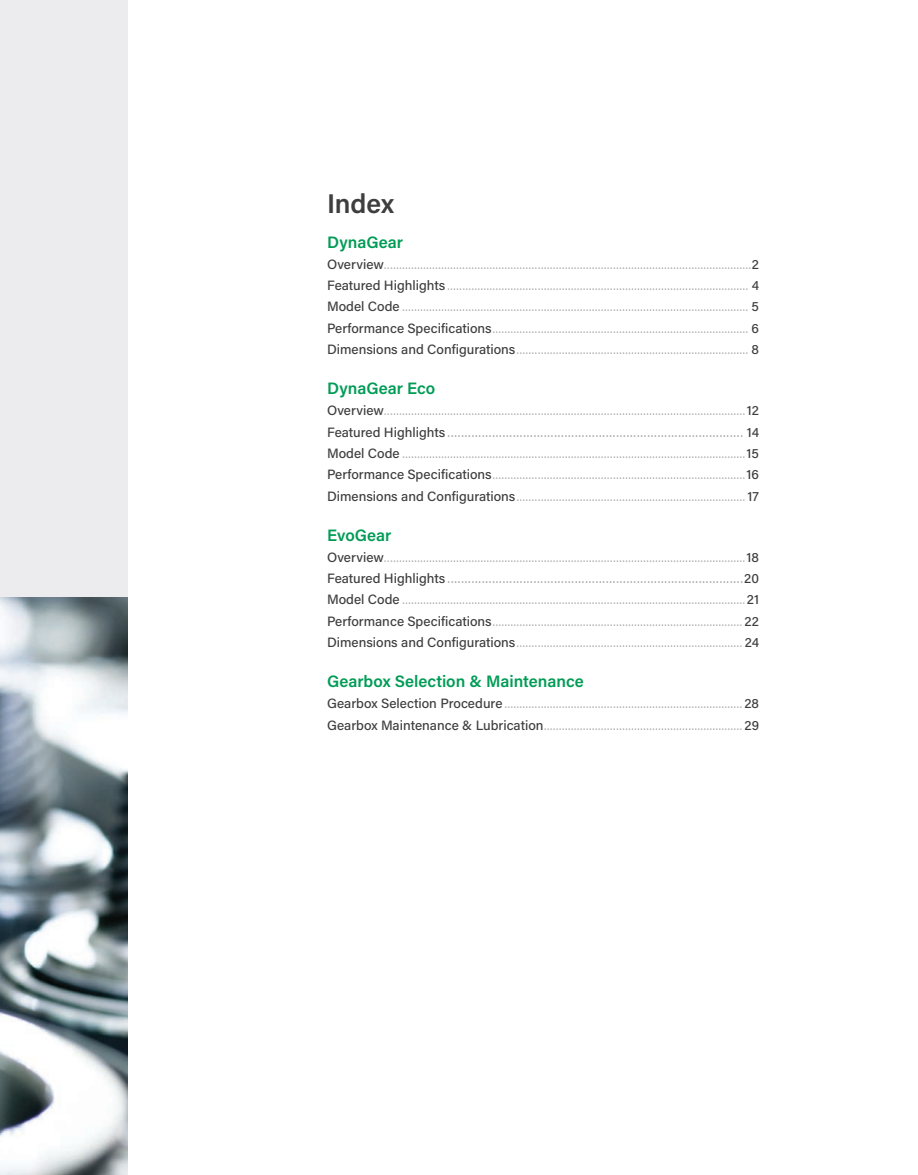
<style>
.page{position:relative;width:918px;height:1175px;background:#fff}
.page>*{position:absolute;margin:0;border:0;box-sizing:border-box;transform-origin:0 0}
.t1{font:600 27px "Acumin Pro";color:#3e3e3f}
.t2{font:600 16.5px "Acumin Pro";color:#009c56}
.t3{font:500 12px "Acumin Pro";color:#a8a9ad}
.t4{font:500 10.5px/21.3px "Acumin Pro";color:#a8a9ad;text-align:justify}
.s1{font-size:13.5px;color:#3e3e3f}
</style>
<div class="page">
<div style="left:0;top:0;width:127px;height:597px;background:#ececee"></div>
<img style="left:0;top:597px;width:127px;height:577px">
<h1 class="t1" style="left:327px;top:184px;width:69px">Index</h1>
<h2 class="t2" style="left:327px;top:230px;width:77px">DynaGear</h2>
<p class="t4" style="left:327px;top:254px;width:434px"><span class="s1">Overview</span>..........................................................................................................................<span class="s1">2<br>Featured Highlights</span> .................................................................................................... <span class="s1">4<br>Model Code</span> ................................................................................................................... <span class="s1">5<br>Performance Specifications</span>..................................................................................... <span class="s1">6<br>Dimensions and Configurations</span>............................................................................. <span class="s1">8</span></p>
<h2 class="t2" style="left:327px;top:377px;width:110px">DynaGear Eco</h2>
<p class="t4" style="left:327px;top:400px;width:434px"><span class="s1">Overview</span>........................................................................................................................<span class="s1">12</span></p>
<p class="t3" style="left:327px;top:424px;width:433px"><span class="s1">Featured Highlights</span>...................................................................................... <span class="s1">14</span></p>
<p class="t4" style="left:327px;top:443px;width:434px"><span class="s1">Model Code</span> ..................................................................................................................<span class="s1">15<br>Performance Specifications</span>....................................................................................<span class="s1">16<br>Dimensions and Configurations</span>............................................................................<span class="s1">17</span></p>
<h2 class="t2" style="left:327px;top:523px;width:66px">EvoGear</h2>
<p class="t4" style="left:327px;top:547px;width:434px"><span class="s1">Overview</span>........................................................................................................................<span class="s1">18</span></p>
<p class="t3" style="left:327px;top:570px;width:434px"><span class="s1">Featured Highlights</span>......................................................................................<span class="s1">20</span></p>
<p class="t4" style="left:327px;top:589px;width:434px"><span class="s1">Model Code</span> ..................................................................................................................<span class="s1">21<br>Performance Specifications</span>................................................................................... <span class="s1">22<br>Dimensions and Configurations</span>........................................................................... <span class="s1">24</span></p>
<h2 class="t2" style="left:327px;top:669px;width:258px">Gearbox Selection &amp; Maintenance</h2>
<p class="t4" style="left:327px;top:693px;width:434px"><span class="s1">Gearbox Selection Procedure</span> ............................................................................... <span class="s1">28<br>Gearbox Maintenance &amp; Lubrication</span>.................................................................. <span class="s1">29</span></p>
</div>
